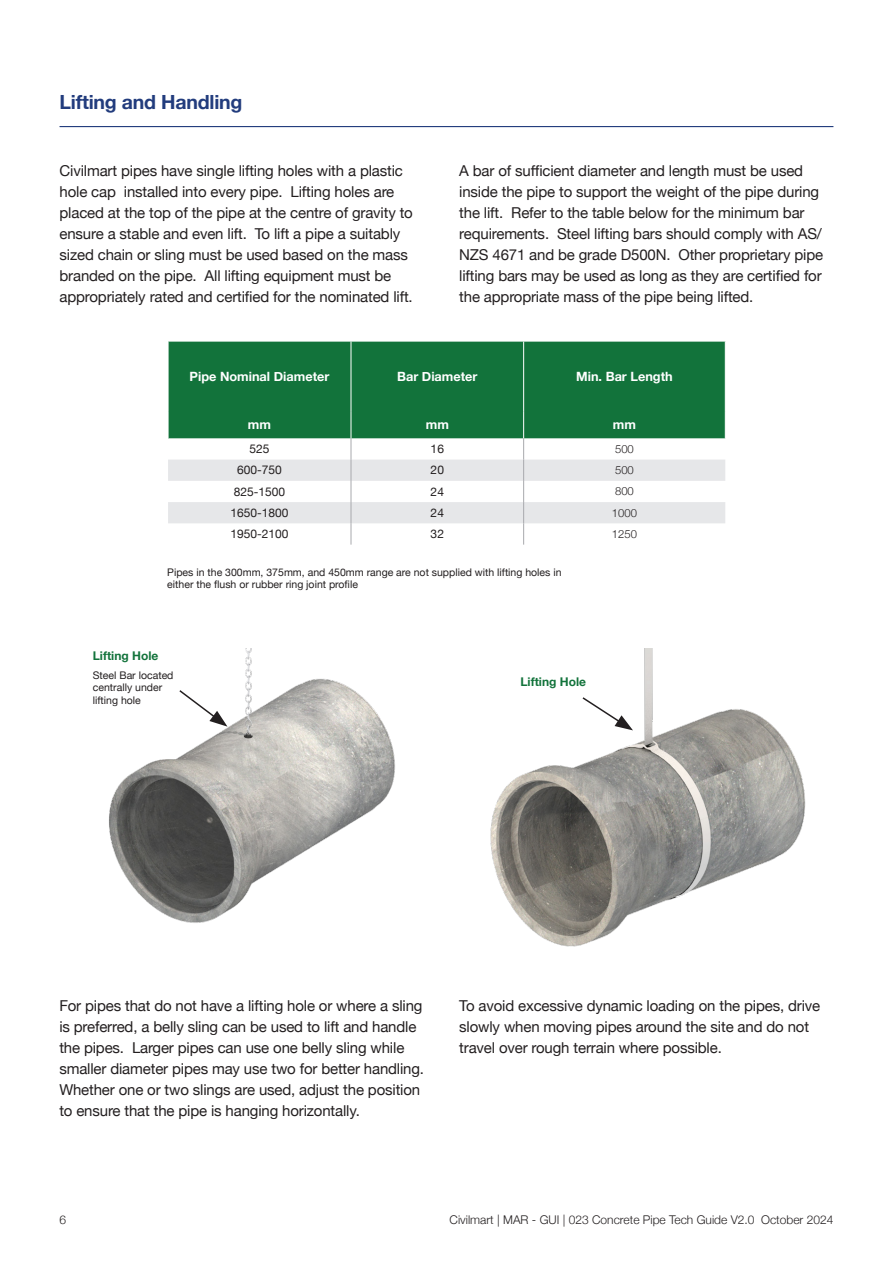
<style>
.page{position:relative;width:893px;height:1263px;background:#fff}
.page>*{position:absolute;margin:0;border:0;box-sizing:border-box;transform-origin:0 0}
.Body{font:700 19.5px "Helvetica Neue";letter-spacing:-.01em;color:#223c7d}
.Body-2{font:15px/21px "Helvetica Neue";letter-spacing:-.01em;color:#231f20}
.Table_Header{font:700 12.75px "Helvetica Neue";color:#fff}
.t1{font:300 12px "Helvetica Neue";color:#231f20}
.Table_Body{font:12px "Helvetica Neue";color:#231f20}
.Table_Header-2{font:700 12px "Helvetica Neue";color:#12733b}
.Table_Body-2{font:300 11.25px "Helvetica Neue";color:#231f20}
.Table_Header-3{font:10.5px/12.6px "Helvetica Neue";color:#231f20}
</style>
<div class="page">
<hr style="left:60px;top:126px;width:773px;height:1px;background:#223c7d">
<div style="left:169px;top:342px;width:556px;height:69px;background:#12733b"></div>
<hr style="left:351px;top:341px;width:1px;height:70px;background:#fff">
<hr style="left:523px;top:341px;width:1px;height:70px;background:#fff">
<svg style="left:168px;top:411px;width:558px;height:134px"></svg>
<img style="left:109px;top:648px;width:286px;height:275px">
<img style="left:490px;top:648px;width:316px;height:299px">
<svg style="left:178px;top:689px;width:49px;height:38px"></svg>
<svg style="left:581px;top:696px;width:52px;height:34px"></svg>
<p class="Body" style="left:60px;top:87px;width:184px">Lifting and Handling</p>
<p class="Body-2" style="left:60px;top:161px;width:355px">Civilmart pipes have single lifting holes with a plastic hole cap installed into every pipe. Lifting holes are placed at the top of the pipe at the centre of gravity to ensure a stable and even lift. To lift a pipe a suitably sized chain or sling must be used based on the mass branded on the pipe. All lifting equipment must be appropriately rated and certified for the nominated lift.</p>
<p class="Body-2" style="left:459px;top:161px;width:365px">A bar of sufficient diameter and length must be used inside the pipe to support the weight of the pipe during the lift. Refer to the table below for the minimum bar requirements. Steel lifting bars should comply with AS/ NZS 4671 and be grade D500N. Other proprietary pipe lifting bars may be used as long as they are certified for the appropriate mass of the pipe being lifted.</p>
<p class="Table_Header" style="left:190px;top:366px;width:141px">Pipe Nominal Diameter</p>
<p class="Table_Header" style="left:397px;top:366px;width:82px">Bar Diameter</p>
<p class="Table_Header" style="left:576px;top:366px;width:98px">Min. Bar Length</p>
<p class="Table_Header" style="left:248px;top:415px;width:25px">mm</p>
<p class="Table_Header" style="left:426px;top:415px;width:25px">mm</p>
<p class="Table_Header" style="left:613px;top:415px;width:25px">mm</p>
<p class="Table_Body" style="left:250px;top:440px;width:22px">525</p>
<p class="Table_Body" style="left:431px;top:440px;width:15px">16</p>
<p class="Table_Body-2" style="left:615px;top:440px;width:20px">500</p>
<p class="Table_Body" style="left:237px;top:462px;width:46px">600-750</p>
<p class="Table_Body" style="left:431px;top:462px;width:15px">20</p>
<p class="Table_Body-2" style="left:615px;top:461px;width:20px">500</p>
<p class="Table_Body" style="left:234px;top:483px;width:53px">825-1500</p>
<p class="Table_Body" style="left:431px;top:483px;width:15px">24</p>
<p class="Table_Body-2" style="left:615px;top:482px;width:20px">800</p>
<p class="Table_Body" style="left:230px;top:504px;width:60px">1650-1800</p>
<p class="Table_Body" style="left:431px;top:504px;width:15px">24</p>
<p class="Table_Body-2" style="left:612px;top:504px;width:27px">1000</p>
<p class="Table_Body" style="left:230px;top:525px;width:60px">1950-2100</p>
<p class="Table_Body" style="left:431px;top:525px;width:15px">32</p>
<p class="Table_Body-2" style="left:612px;top:525px;width:27px">1250</p>
<p class="Table_Header-3" style="left:167px;top:566px;width:396px">Pipes in the 300mm, 375mm, and 450mm range are not supplied with lifting holes in either the flush or rubber ring joint profile</p>
<p class="Table_Header-2" style="left:93px;top:646px;width:67px">Lifting Hole</p>
<p class="Table_Header-3" style="left:93px;top:669px;width:82px">Steel Bar located centrally under lifting hole</p>
<p class="Table_Header-2" style="left:520px;top:672px;width:67px">Lifting Hole</p>
<p class="Body-2" style="left:59px;top:996px;width:366px">For pipes that do not have a lifting hole or where a sling is preferred, a belly sling can be used to lift and handle the pipes. Larger pipes can use one belly sling while smaller diameter pipes may use two for better handling.<br>Whether one or two slings are used, adjust the position to ensure that the pipe is hanging horizontally.</p>
<p class="Body-2" style="left:459px;top:996px;width:363px">To avoid excessive dynamic loading on the pipes, drive slowly when moving pipes around the site and do not travel over rough terrain where possible.</p>
<p class="t1" style="left:60px;top:1210px;width:8px">6</p>
<p class="t1" style="left:450px;top:1210px;width:385px">Civilmart | MAR - GUI | 023 Concrete Pipe Tech Guide V2.0 October 2024</p>
</div>
